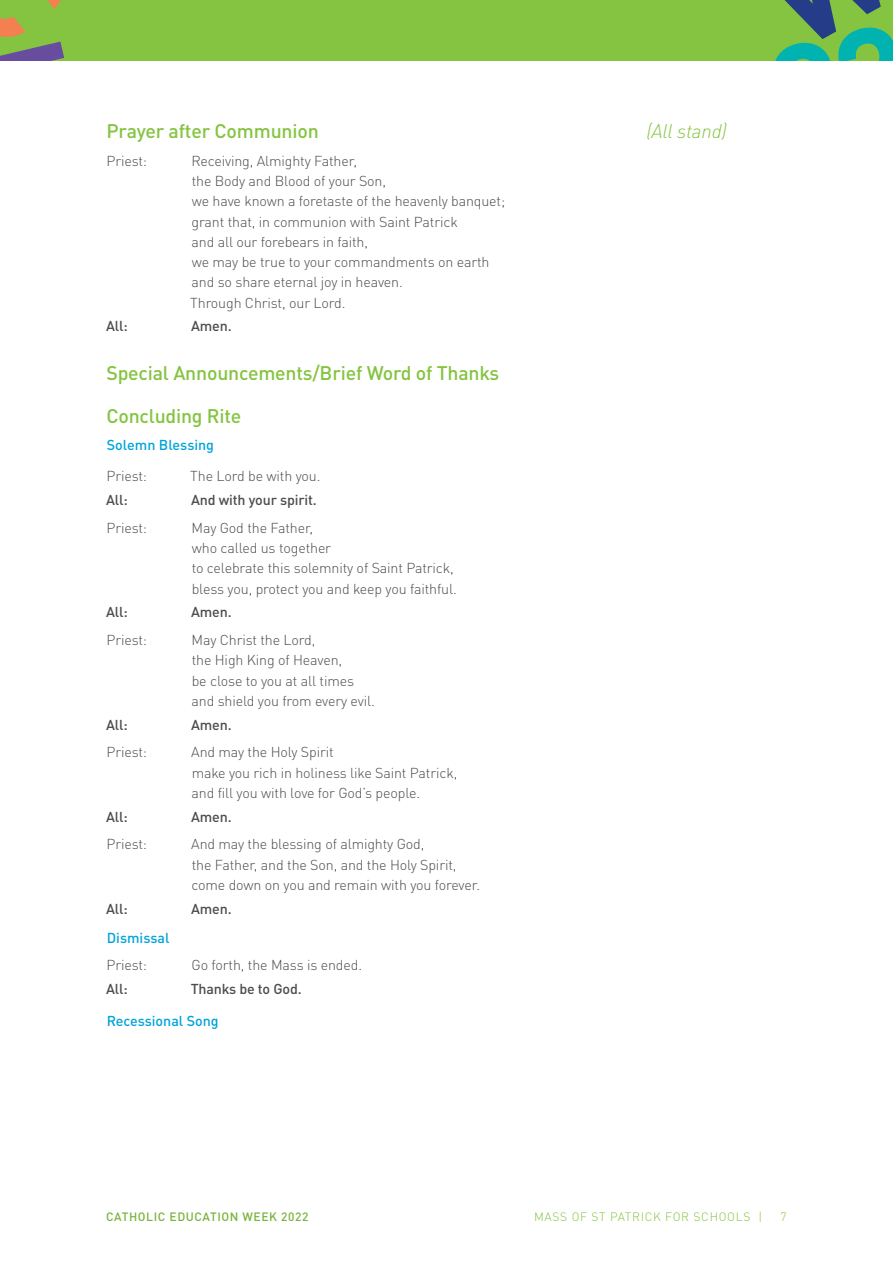
<style>
.page{position:relative;width:893px;height:1263px;background:#fff}
.page>*{position:absolute;margin:0;border:0;box-sizing:border-box;transform-origin:0 0}
.Heading_2{font:500 19.5px "DINOT";letter-spacing:-.01em;color:#84c440}
.Heading_2-2{font:italic 300 19.5px "DINOT";letter-spacing:-.01em;color:#84c440}
.Body{font:300 14.25px/20.2px "DINOT";letter-spacing:-.01em;color:#4b4c4d}
.Body-2{font:500 14.25px "DINOT";letter-spacing:-.01em;color:#4b4c4d}
.Heading_4{font:500 14.25px "DINOT";color:#00a4da}
.t1{font:300 12px "DINOT";letter-spacing:.06em;color:#84c440}
.t2{font:500 12px "DINOT";letter-spacing:.05em;color:#78b33a}
</style>
<div class="page">
<div style="left:0;top:0;width:893px;height:60px;background:#84c440"></div>
<svg style="left:0;top:0;width:65px;height:60px"></svg>
<svg style="left:775px;top:0;width:118px;height:60px"></svg>
<p class="Heading_2" style="left:106px;top:119px;width:214px">Prayer after Communion</p>
<p class="Heading_2-2" style="left:646px;top:119px;width:82px">(All stand)</p>
<p class="Body" style="left:107px;top:150px;width:42px">Priest:</p>
<p class="Body" style="left:190px;top:150px;width:316px">Receiving, Almighty Father,<br>the Body and Blood of your Son,<br>we have known a foretaste of the heavenly banquet; grant that, in communion with Saint Patrick<br>and all our forebears in faith,<br>we may be true to your commandments on earth and so share eternal joy in heaven.<br>Through Christ, our Lord.</p>
<p class="Body-2" style="left:106px;top:317px;width:23px">All:</p>
<p class="Body-2" style="left:191px;top:317px;width:42px">Amen.</p>
<p class="Heading_2" style="left:106px;top:360px;width:394px">Special Announcements/Brief Word of Thanks</p>
<p class="Heading_2" style="left:106px;top:403px;width:137px">Concluding Rite</p>
<p class="Heading_4" style="left:107px;top:435px;width:109px">Solemn Blessing</p>
<p class="Body" style="left:107px;top:466px;width:42px">Priest:</p>
<p class="Body" style="left:190px;top:466px;width:132px">The Lord be with you.</p>
<p class="Body-2" style="left:106px;top:491px;width:23px">All:</p>
<p class="Body-2" style="left:191px;top:491px;width:127px">And with your spirit.</p>
<p class="Body" style="left:107px;top:517px;width:42px">Priest:</p>
<p class="Body" style="left:192px;top:517px;width:267px">May God the Father,<br>who called us together<br>to celebrate this solemnity of Saint Patrick, bless you, protect you and keep you faithful.</p>
<p class="Body-2" style="left:106px;top:603px;width:23px">All:</p>
<p class="Body-2" style="left:191px;top:603px;width:42px">Amen.</p>
<p class="Body" style="left:107px;top:630px;width:42px">Priest:</p>
<p class="Body" style="left:192px;top:630px;width:185px">May Christ the Lord,<br>the High King of Heaven,<br>be close to you at all times and shield you from every evil.</p>
<p class="Body-2" style="left:106px;top:715px;width:23px">All:</p>
<p class="Body-2" style="left:191px;top:715px;width:42px">Amen.</p>
<p class="Body" style="left:107px;top:742px;width:42px">Priest:</p>
<p class="Body" style="left:191px;top:742px;width:268px">And may the Holy Spirit<br>make you rich in holiness like Saint Patrick, and fill you with love for God’s people.</p>
<p class="Body-2" style="left:106px;top:807px;width:23px">All:</p>
<p class="Body-2" style="left:191px;top:807px;width:42px">Amen.</p>
<p class="Body" style="left:107px;top:834px;width:42px">Priest:</p>
<p class="Body" style="left:191px;top:834px;width:290px">And may the blessing of almighty God,<br>the Father, and the Son, and the Holy Spirit, come down on you and remain with you forever.</p>
<p class="Body-2" style="left:106px;top:899px;width:23px">All:</p>
<p class="Body-2" style="left:191px;top:899px;width:42px">Amen.</p>
<p class="Heading_4" style="left:107px;top:928px;width:64px">Dismissal</p>
<p class="Body" style="left:107px;top:955px;width:42px">Priest:</p>
<p class="Body" style="left:192px;top:955px;width:172px">Go forth, the Mass is ended.</p>
<p class="Body-2" style="left:106px;top:980px;width:23px">All:</p>
<p class="Body-2" style="left:191px;top:980px;width:112px">Thanks be to God.</p>
<p class="Heading_4" style="left:107px;top:1012px;width:114px">Recessional Song</p>
<p class="t2" style="left:106px;top:1209px;width:204px">CATHOLIC EDUCATION WEEK 2022</p>
<p class="t1" style="left:534px;top:1209px;width:230px">MASS OF ST PATRICK FOR SCHOOLS |</p>
<p class="t1" style="left:780px;top:1209px;width:8px">7</p>
</div>
